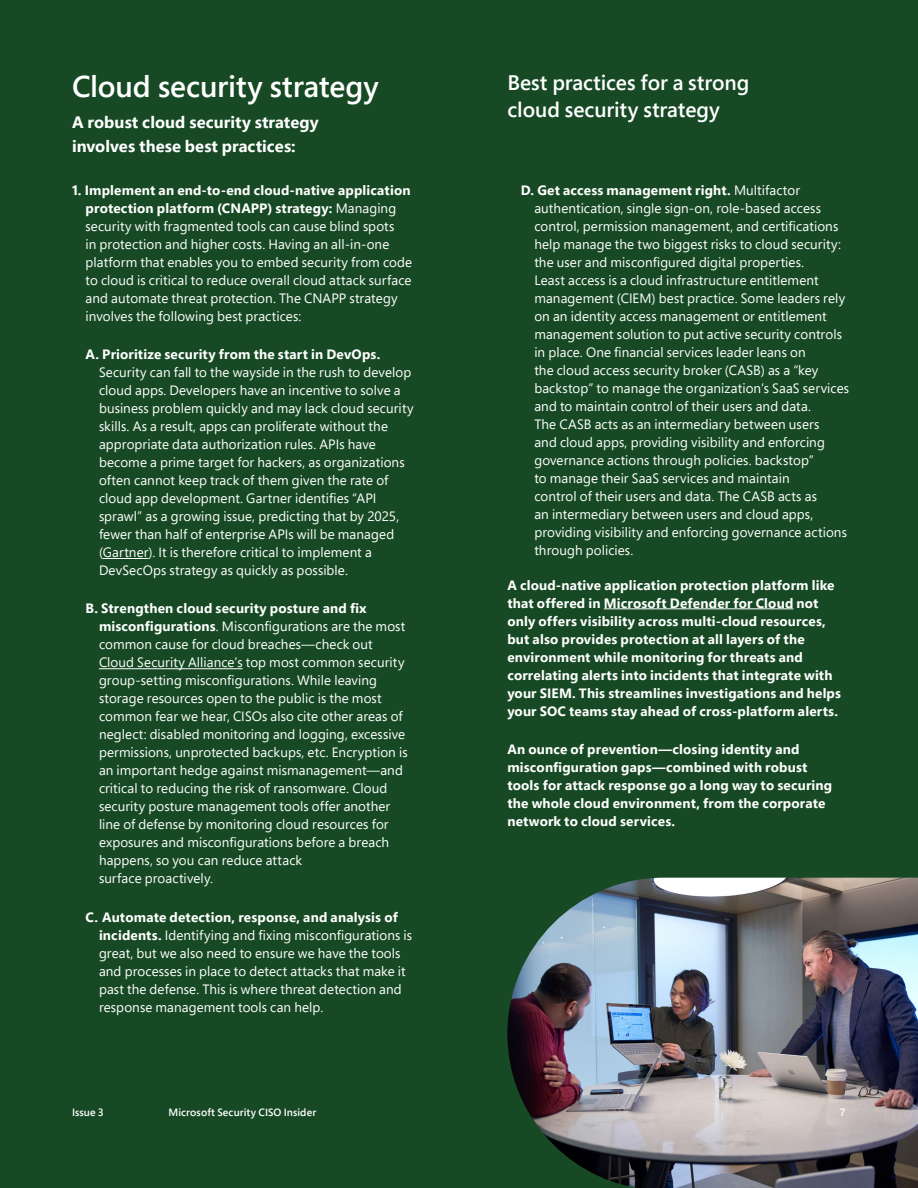
<style>
.page{position:relative;width:918px;height:1188px;background:#174a24}
.page>*{position:absolute;margin:0;border:0;box-sizing:border-box;transform-origin:0 0}
.t1{font:600 30px "Segoe Pro";letter-spacing:-.005em;color:#fff}
.t2{font:600 21px/27px "Segoe Pro";color:#fff}
.t3{font:700 16.5px/24px "Segoe Pro";letter-spacing:.005em;color:#fff}
.t4{font:13.5px/18px "Segoe Pro";letter-spacing:.005em;color:#fff}
.t5{font:700 13.5px/18px "Segoe Pro";letter-spacing:.01em;color:#fff}
.t6{font:600 10.5px "Segoe Pro";letter-spacing:.01em;color:#fff}
.s1{font-weight:700}
</style>
<div class="page">
<img style="left:507px;top:878px;width:411px;height:310px">
<hr style="left:103px;top:558px;width:45px;height:1px;background:#fff">
<hr style="left:99px;top:668px;width:144px;height:1px;background:#fff">
<hr style="left:604px;top:608px;width:189px;height:1px;background:#fff">
<h1 class="t1" style="left:72px;top:66px;width:308px">Cloud security strategy</h1>
<p class="t3" style="left:72px;top:110px;width:248px">A robust cloud security strategy involves these best practices:</p>
<p class="t4" style="left:86px;top:181px;width:328px;text-indent:-14px"><span class="s1">1. Implement an end-to-end cloud-native application protection platform (CNAPP) strategy:</span> Managing security with fragmented tools can cause blind spots<br>in protection and higher costs. Having an all-in-one platform that enables you to embed security from code to cloud is critical to reduce overall cloud attack surface and automate threat protection. The CNAPP strategy involves the following best practices:</p>
<p class="t4" style="left:99px;top:345px;width:316px;text-indent:-14px"><span class="s1">A. Prioritize security from the start in DevOps.<br></span>Security can fall to the wayside in the rush to develop cloud apps. Developers have an incentive to solve a business problem quickly and may lack cloud security skills. As a result, apps can proliferate without the appropriate data authorization rules. APIs have become a prime target for hackers, as organizations often cannot keep track of them given the rate of cloud app development. Gartner identifies “API sprawl” as a growing issue, predicting that by 2025, fewer than half of enterprise APIs will be managed (Gartner). It is therefore critical to implement a DevSecOps strategy as quickly as possible.</p>
<p class="t4" style="left:99px;top:599px;width:310px;text-indent:-14px"><span class="s1">B. Strengthen cloud security posture and fix misconfigurations</span>. Misconfigurations are the most common cause for cloud breaches—check out Cloud Security Alliance’s top most common security group-setting misconfigurations. While leaving storage resources open to the public is the most common fear we hear, CISOs also cite other areas of neglect: disabled monitoring and logging, excessive permissions, unprotected backups, etc. Encryption is an important hedge against mismanagement—and critical to reducing the risk of ransomware. Cloud security posture management tools offer another line of defense by monitoring cloud resources for exposures and misconfigurations before a breach happens, so you can reduce attack<br>surface proactively.</p>
<p class="t4" style="left:99px;top:908px;width:315px;text-indent:-14px"><span class="s1">C. Automate detection, response, and analysis of incidents.</span> Identifying and fixing misconfigurations is great, but we also need to ensure we have the tools and processes in place to detect attacks that make it past the defense. This is where threat detection and response management tools can help.</p>
<p class="t6" style="left:72px;top:1105px;width:33px">Issue 3</p>
<p class="t6" style="left:169px;top:1105px;width:149px">Microsoft Security CISO Insider</p>
<h1 class="t2" style="left:507px;top:69px;width:244px">Best practices for a strong cloud security strategy</h1>
<p class="t4" style="left:534px;top:181px;width:316px;text-indent:-14px"><span class="s1">D. Get access management right.</span> Multifactor authentication, single sign-on, role-based access control, permission management, and certifications help manage the two biggest risks to cloud security: the user and misconfigured digital properties.<br>Least access is a cloud infrastructure entitlement management (CIEM) best practice. Some leaders rely on an identity access management or entitlement management solution to put active security controls in place. One financial services leader leans on<br>the cloud access security broker (CASB) as a “key backstop” to manage the organization’s SaaS services and to maintain control of their users and data.<br>The CASB acts as an intermediary between users<br>and cloud apps, providing visibility and enforcing governance actions through policies. backstop”<br>to manage their SaaS services and maintain<br>control of their users and data. The CASB acts as<br>an intermediary between users and cloud apps, providing visibility and enforcing governance actions through policies.</p>
<p class="t5" style="left:507px;top:575px;width:335px">A cloud-native application protection platform like that offered in Microsoft Defender for Cloud not only offers visibility across multi-cloud resources, but also provides protection at all layers of the environment while monitoring for threats and correlating alerts into incidents that integrate with your SIEM. This streamlines investigations and helps your SOC teams stay ahead of cross-platform alerts.</p>
<p class="t5" style="left:507px;top:740px;width:326px">An ounce of prevention—closing identity and misconfiguration gaps—combined with robust tools for attack response go a long way to securing the whole cloud environment, from the corporate network to cloud services.</p>
<p class="t6" style="left:840px;top:1105px;width:7px">7</p>
</div>
